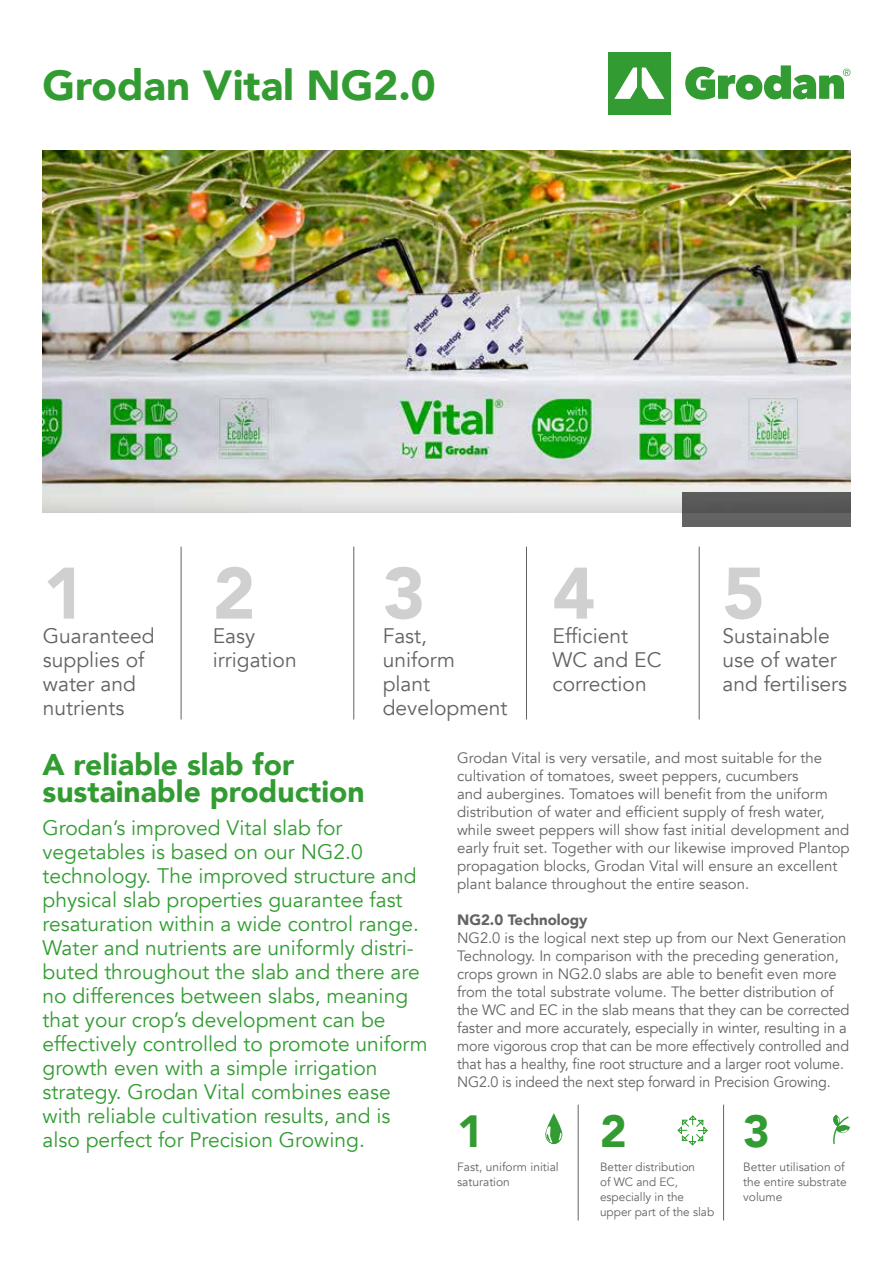
<style>
.page{position:relative;width:893px;height:1263px;background:#fff}
.page>*{position:absolute;margin:0;border:0;box-sizing:border-box;transform-origin:0 0}
.t1{font:900 72px "Avenir";color:#d0d0d0}
.t2{font:900 45px "Avenir";color:#329c32}
.t3{font:900 42px "Avenir";color:#329c32}
.t4{font:900 30px/27px "Avenir";color:#329c32}
.t5{font:21px/24px "Avenir";color:#329c32}
.t6{font:21px/24px "Avenir";color:#646363}
.t7{font:15px/18px "Avenir";color:#646363}
.t8{font:900 15px "Avenir";color:#646363}
.t9{font:12px/15px "Avenir";color:#646363}
</style>
<div class="page">
<img style="left:43px;top:151px;width:807px;height:361px">
<div style="left:608px;top:52px;width:63px;height:63px;background:#329c32"></div>
<svg style="left:614px;top:68px;width:50px;height:31px"></svg>
<svg style="left:685px;top:65px;width:165px;height:35px"></svg>
<div style="left:682px;top:493px;width:169px;height:34px;background:#5c5b5b"></div>
<hr style="left:723px;top:1105px;width:1px;height:115px;background:#646363">
<hr style="left:578px;top:1105px;width:1px;height:115px;background:#646363">
<hr style="left:699px;top:547px;width:1px;height:172px;background:#646363">
<hr style="left:526px;top:547px;width:1px;height:172px;background:#646363">
<hr style="left:353px;top:547px;width:1px;height:172px;background:#646363">
<hr style="left:181px;top:547px;width:1px;height:172px;background:#646363">
<svg style="left:545px;top:1113px;width:17px;height:31px"></svg>
<svg style="left:833px;top:1115px;width:17px;height:29px"></svg>
<svg style="left:677px;top:1115px;width:31px;height:31px"></svg>
<h3 class="t3" style="left:43px;top:49px;width:395px">Grodan Vital NG2.0</h3>
<h1 class="t1" style="left:43px;top:532px;width:44px">1</h1>
<h3 class="t6" style="left:43px;top:624px;width:113px">Guaranteed supplies of water and nutrients</h3>
<h1 class="t1" style="left:213px;top:532px;width:44px">2</h1>
<h3 class="t6" style="left:213px;top:624px;width:85px">Easy irrigation</h3>
<h1 class="t1" style="left:383px;top:532px;width:44px">3</h1>
<h3 class="t6" style="left:383px;top:624px;width:126px">Fast,<br>uniform plant development</h3>
<h1 class="t1" style="left:553px;top:532px;width:44px">4</h1>
<h3 class="t6" style="left:553px;top:624px;width:110px">Efficient<br>WC and EC correction</h3>
<h1 class="t1" style="left:722px;top:532px;width:44px">5</h1>
<h3 class="t6" style="left:722px;top:624px;width:126px">Sustainable use of water and fertilisers</h3>
<h3 class="t4" style="left:43px;top:750px;width:324px">A reliable slab for sustainable production</h3>
<p class="t5" style="left:43px;top:816px;width:387px">Grodan’s improved Vital slab for vegetables is based on our NG2.0 technology. The improved structure and physical slab properties guarantee fast resaturation within a wide control range.<br>Water and nutrients are uniformly distri&shy;buted throughout the slab and there are no differences between slabs, meaning that your crop’s development can be effectively controlled to promote uniform growth even with a simple irrigation strategy. Grodan Vital combines ease with reliable cultivation results, and is also perfect for Precision Growing.</p>
<p class="t7" style="left:457px;top:749px;width:394px">Grodan Vital is very versatile, and most suitable for the cultivation of tomatoes, sweet peppers, cucumbers<br>and aubergines. Tomatoes will benefit from the uniform distribution of water and efficient supply of fresh water, while sweet peppers will show fast initial development and early fruit set. Together with our likewise improved Plantop propagation blocks, Grodan Vital will ensure an excellent plant balance throughout the entire season.</p>
<p class="t8" style="left:457px;top:906px;width:132px">NG2.0 Technology</p>
<p class="t7" style="left:457px;top:929px;width:394px">NG2.0 is the logical next step up from our Next Generation Technology. In comparison with the preceding generation, crops grown in NG2.0 slabs are able to benefit even more from the total substrate volume. The better distribution of the WC and EC in the slab means that they can be corrected faster and more accurately, especially in winter, resulting in a more vigorous crop that can be more effectively controlled and that has a healthy, fine root structure and a larger root volume.<br>NG2.0 is indeed the next step forward in Precision Growing.</p>
<h2 class="t2" style="left:457px;top:1093px;width:28px">1</h2>
<p class="t9" style="left:457px;top:1160px;width:103px">Fast, uniform initial saturation</p>
<h2 class="t2" style="left:600px;top:1093px;width:28px">2</h2>
<p class="t9" style="left:600px;top:1160px;width:116px">Better distribution<br>of WC and EC, especially in the upper part of the slab</p>
<h2 class="t2" style="left:743px;top:1093px;width:28px">3</h2>
<p class="t9" style="left:743px;top:1160px;width:105px">Better utilisation of the entire substrate volume</p>
</div>
